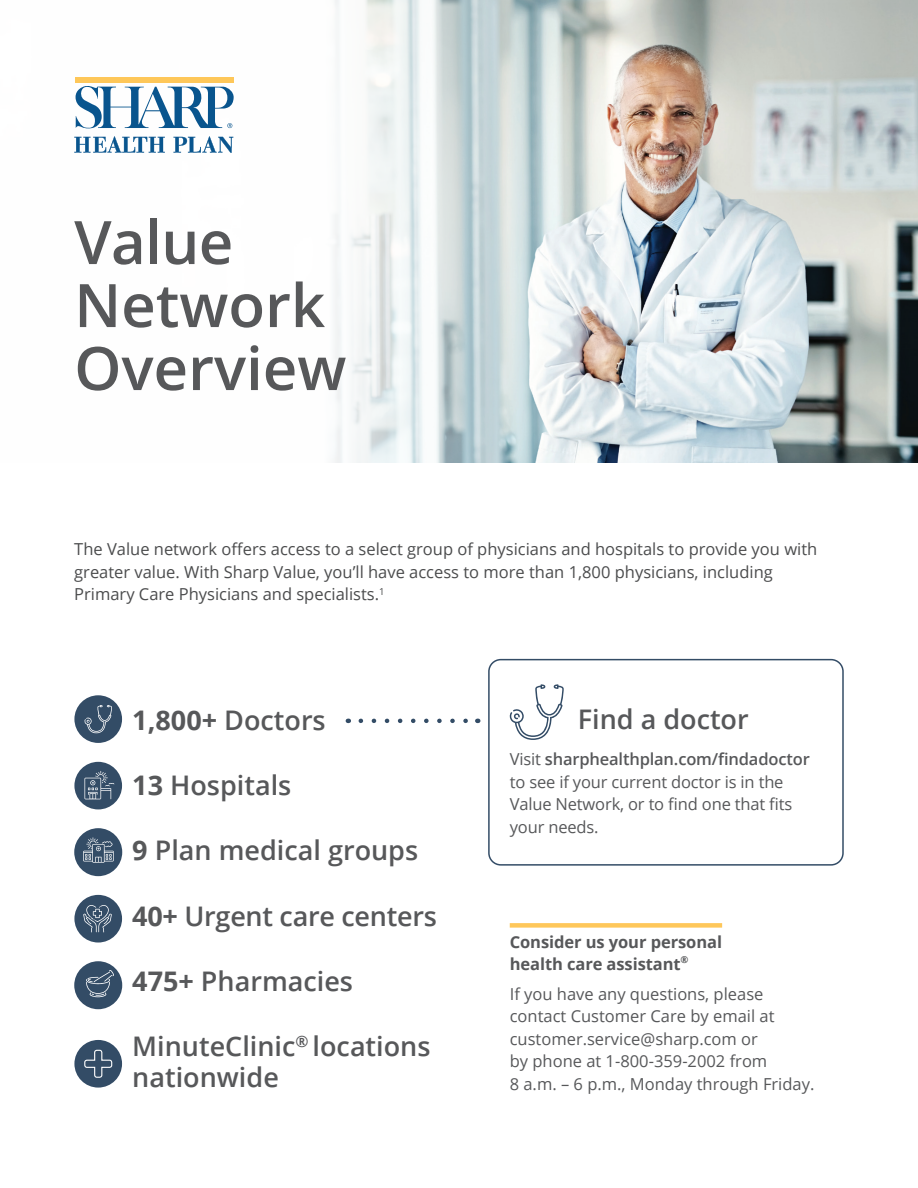
<style>
.page{position:relative;width:918px;height:1188px;background:#fff}
.page>*{position:absolute;margin:0;border:0;box-sizing:border-box;transform-origin:0 0}
.t1{font:600 60px/63px "Open Sans";color:#57585a}
.t2{font:600 27px/31.5px "Open Sans";color:#57585a}
.t3{font:16.5px/22.5px "Open Sans";color:#57585a}
.t4{font:16.5px/22.5px "Open Sans";color:#4b4c4d}
.t5{font:700 16.5px/22.5px "Open Sans";letter-spacing:-.005em;color:#57585a}
.s1{font-weight:700}
.s2{font-weight:600}
</style>
<div class="page">
<img style="left:75px;top:0;width:843px;height:463px">
<div style="left:75px;top:77px;width:158px;height:6px;background:#fec759"></div>
<svg style="left:76px;top:85px;width:158px;height:44px"></svg>
<svg style="left:74px;top:136px;width:91px;height:17px"></svg>
<svg style="left:173px;top:136px;width:60px;height:17px"></svg>
<div style="left:74px;top:961px;width:48px;height:48px;background:#334c66;border-radius:50%"></div>
<svg style="left:86px;top:970px;width:28px;height:27px"></svg>
<div style="left:74px;top:762px;width:48px;height:47px;background:#334c66;border-radius:50%"></div>
<svg style="left:84px;top:771px;width:30px;height:28px"></svg>
<div style="left:74px;top:828px;width:48px;height:48px;background:#334c66;border-radius:50%"></div>
<svg style="left:83px;top:837px;width:31px;height:26px"></svg>
<div style="left:74px;top:895px;width:48px;height:48px;background:#334c66;border-radius:50%"></div>
<svg style="left:83px;top:905px;width:29px;height:27px"></svg>
<div style="left:74px;top:695px;width:48px;height:48px;background:#334c66;border-radius:50%"></div>
<svg style="left:84px;top:705px;width:28px;height:28px"></svg>
<div style="left:74px;top:1040px;width:48px;height:48px;background:#334c66;border-radius:50%"></div>
<svg style="left:84px;top:1049px;width:29px;height:29px"></svg>
<svg style="left:509px;top:684px;width:55px;height:56px"></svg>
<svg style="left:361px;top:719px;width:107px;height:4px"></svg>
<div style="left:488px;top:659px;width:356px;height:207px;border:2px solid #334c66;border-radius:12px"></div>
<div style="left:510px;top:923px;width:212px;height:5px;background:#fec75a"></div>
<h1 class="t1" style="left:74px;top:210px;width:274px">Value<br>Network<br>Overview</h1>
<p class="t4" style="left:74px;top:537px;width:745px">The Value network offers access to a select group of physicians and hospitals to provide you with greater value. With Sharp Value, you’ll have access to more than 1,800 physicians, including<br>Primary Care Physicians and specialists.<sup>1</sup></p>
<h2 class="t2" style="left:132px;top:704px;width:195px"><span class="s1">1,800+</span> Doctors</h2>
<h2 class="t2" style="left:132px;top:769px;width:161px"><span class="s1">13</span> Hospitals</h2>
<h2 class="t2" style="left:132px;top:834px;width:287px"><span class="s1">9</span> Plan medical groups</h2>
<h2 class="t2" style="left:132px;top:899px;width:306px"><span class="s1">40+</span> Urgent care centers</h2>
<h2 class="t2" style="left:132px;top:965px;width:222px"><span class="s1">475+</span> Pharmacies</h2>
<h2 class="t2" style="left:132px;top:1030px;width:300px">MinuteClinic<sup>®</sup> locations nationwide</h2>
<h2 class="t2" style="left:578px;top:703px;width:172px">Find a doctor</h2>
<p class="t3" style="left:510px;top:748px;width:302px">Visit <span class="s2">sharphealthplan.com/findadoctor </span>to see if your current doctor is in the<br>Value Network, or to find one that fits your needs.</p>
<h3 class="t5" style="left:510px;top:930px;width:214px">Consider us your personal health care assistant<sup>®</sup></h3>
<p class="t3" style="left:510px;top:982px;width:306px">If you have any questions, please contact Customer Care by email at customer.service@sharp.com or<br>by phone at 1-800-359-2002 from<br>8 a.m. – 6 p.m., Monday through Friday.</p>
</div>
